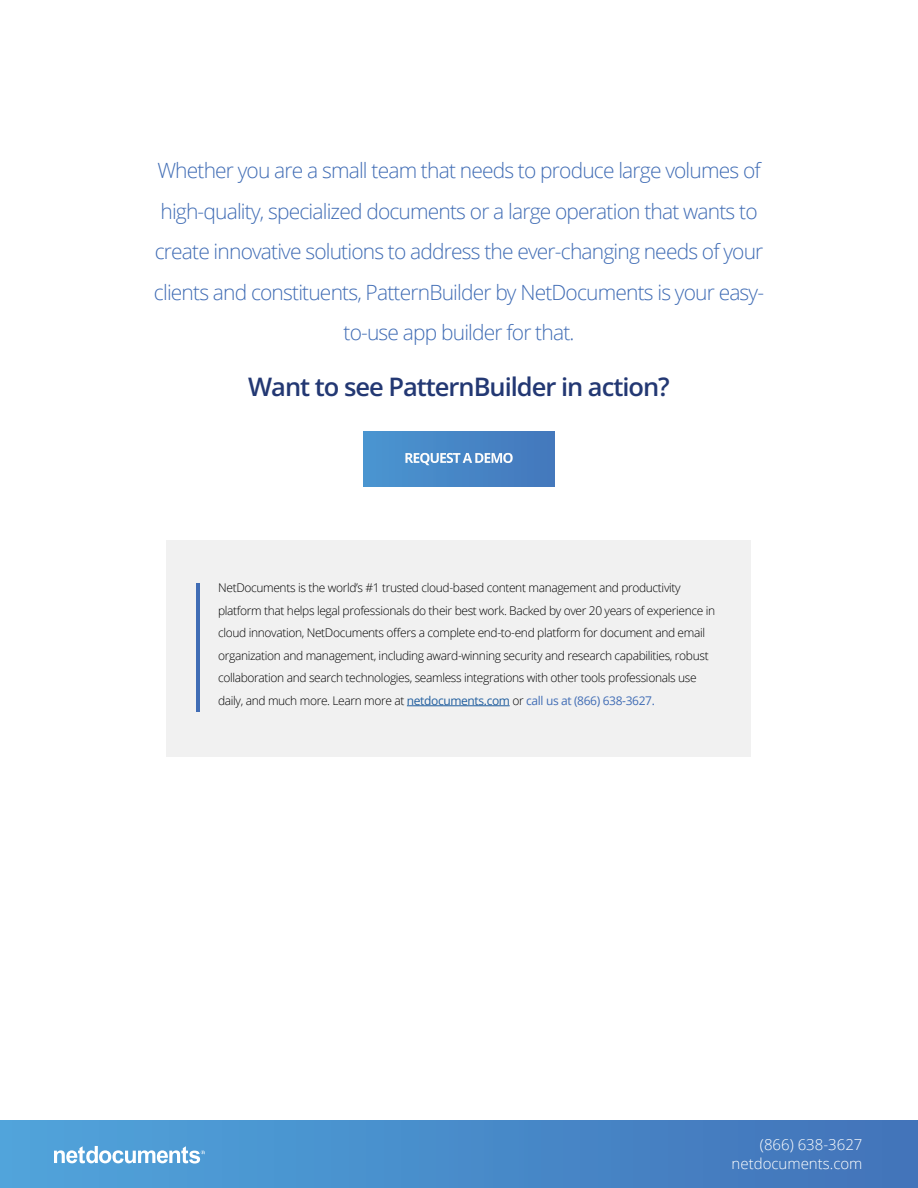
<style>
.page{position:relative;width:918px;height:1188px;background:#fff}
.page>*{position:absolute;margin:0;border:0;box-sizing:border-box;transform-origin:0 0}
.t1{font:600 25.5px "Open Sans";letter-spacing:-.04em;color:#233873}
.t2{font:300 21px/40.5px "Open Sans";letter-spacing:-.04em;color:#416db5;text-align:center}
.t3{font:300 15px/19.5px "Open Sans";color:#fff;text-align:right}
.t4{font:300 12px/22.5px "Open Sans";letter-spacing:-.03em;color:#000}
.s1{font-weight:400;color:#215e9e}
.s2{font-weight:400;color:#416db5}
</style>
<div class="page">
<div style="left:0;top:1120px;width:918px;height:68px;background:linear-gradient(to right,#50a5db,#4273b9)"></div>
<svg style="left:54px;top:1146px;width:151px;height:17px"></svg>
<div style="left:167px;top:540px;width:584px;height:216px;background:#f1f1f1"></div>
<hr style="left:407px;top:705px;width:103px;height:1px;background:#215e9e">
<hr style="left:197px;top:584px;width:3px;height:128px;background:#416db5">
<div style="left:364px;top:432px;width:190px;height:54px;background:linear-gradient(to right,#4a95d0,#4478bc)"></div>
<svg style="left:405px;top:453px;width:108px;height:12px"></svg>
<p class="t2" style="left:154px;top:150px;width:612px">Whether you are a small team that needs to produce large volumes of high-quality, specialized documents or a large operation that wants to create innovative solutions to address the ever-changing needs of your clients and constituents, PatternBuilder by NetDocuments is your easy&shy;to-use app builder for that.</p>
<h1 class="t1" style="left:248px;top:370px;width:423px">Want to see PatternBuilder in action?</h1>
<p class="t4" style="left:218px;top:576px;width:499px">NetDocuments is the world’s #1 trusted cloud-based content management and productivity platform that helps legal professionals do their best work. Backed by over 20 years of experience in cloud innovation, NetDocuments offers a complete end-to-end platform for document and email organization and management, including award-winning security and research capabilities, robust collaboration and search technologies, seamless integrations with other tools professionals use daily, and much more. Learn more at <span class="s1">netdocuments.com</span> or <span class="s2">call us at (866) 638-3627.</span></p>
<p class="t3" style="left:732px;top:1134px;width:132px">(866) 638-3627 netdocuments.com</p>
</div>
